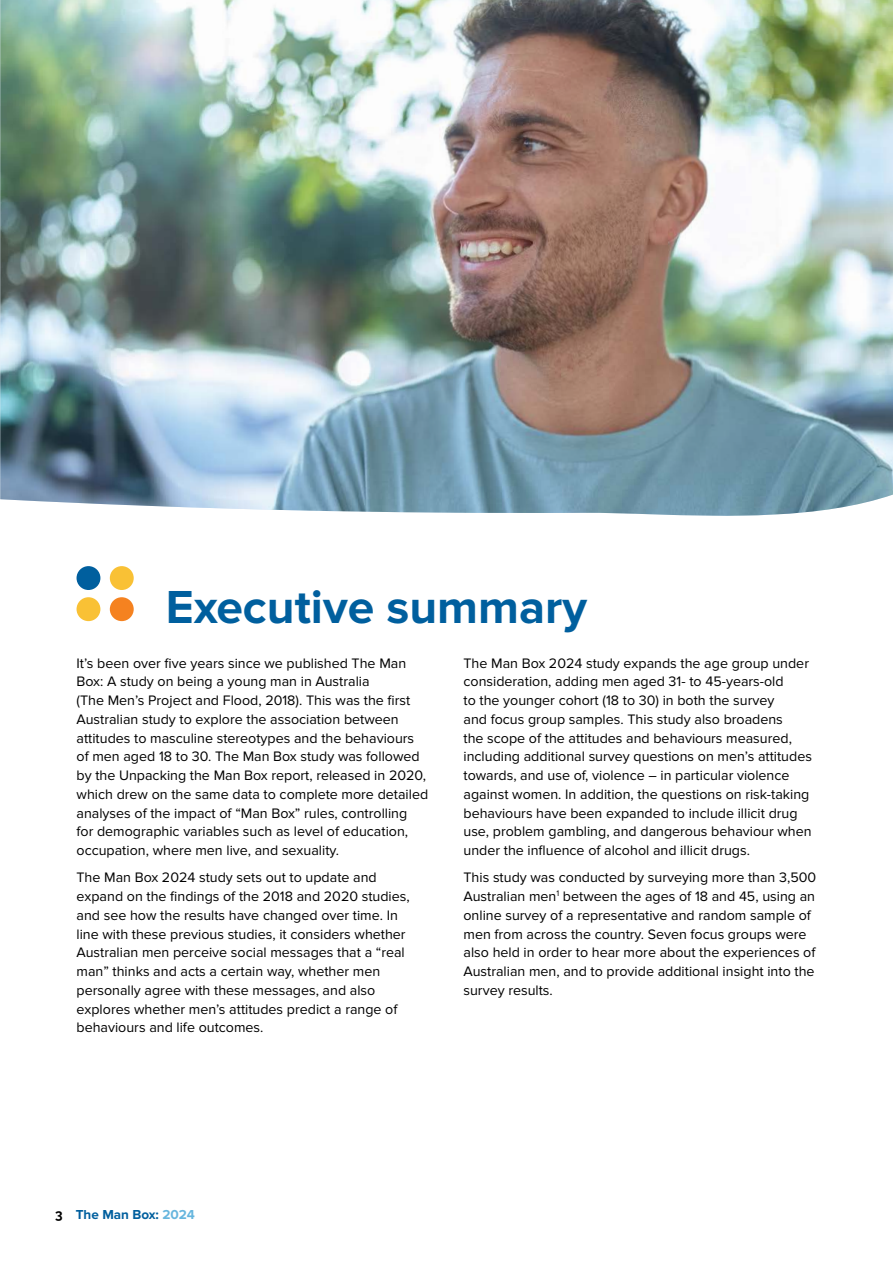
<style>
.page{position:relative;width:893px;height:1263px;background:#fff}
.page>*{position:absolute;margin:0;border:0;box-sizing:border-box;transform-origin:0 0}
.t1{font:700 48px "Proxima Nova";color:#005f9e}
.t2{font:14.25px/18.8px "Proxima Nova";color:#000}
.t3{font:700 13.5px "Proxima Nova";color:#005f9e}
.s1{font-family:"Raleway";color:#000}
.s2{color:#67b6de}
</style>
<div class="page">
<div style="left:110px;top:597px;width:24px;height:24px;background:#f58220;border-radius:50%"></div>
<div style="left:77px;top:597px;width:23px;height:24px;background:#f9c135;border-radius:50%"></div>
<div style="left:110px;top:566px;width:24px;height:24px;background:#f9c135;border-radius:50%"></div>
<div style="left:77px;top:566px;width:23px;height:24px;background:#005f9e;border-radius:50%"></div>
<img style="left:0;top:0;width:893px;height:516px">
<h1 class="t1" style="left:166px;top:579px;width:423px">Executive summary</h1>
<p class="t2" style="left:77px;top:654px;width:353px">It’s been over five years since we published The Man Box: A study on being a young man in Australia<br>(The Men’s Project and Flood, 2018). This was the first Australian study to explore the association between attitudes to masculine stereotypes and the behaviours of men aged 18 to 30. The Man Box study was followed by the Unpacking the Man Box report, released in 2020, which drew on the same data to complete more detailed analyses of the impact of “Man Box” rules, controlling<br>for demographic variables such as level of education, occupation, where men live, and sexuality.</p>
<p class="t2" style="left:77px;top:868px;width:335px">The Man Box 2024 study sets out to update and expand on the findings of the 2018 and 2020 studies, and see how the results have changed over time. In line with these previous studies, it considers whether Australian men perceive social messages that a “real man” thinks and acts a certain way, whether men personally agree with these messages, and also explores whether men’s attitudes predict a range of behaviours and life outcomes.</p>
<p class="t2" style="left:463px;top:654px;width:350px">The Man Box 2024 study expands the age group under consideration, adding men aged 31- to 45-years-old<br>to the younger cohort (18 to 30) in both the survey<br>and focus group samples. This study also broadens<br>the scope of the attitudes and behaviours measured, including additional survey questions on men’s attitudes towards, and use of, violence – in particular violence against women. In addition, the questions on risk-taking behaviours have been expanded to include illicit drug use, problem gambling, and dangerous behaviour when under the influence of alcohol and illicit drugs.</p>
<p class="t2" style="left:463px;top:868px;width:354px">This study was conducted by surveying more than 3,500<br>Australian men<sup>1</sup> between the ages of 18 and 45, using an online survey of a representative and random sample of men from across the country. Seven focus groups were also held in order to hear more about the experiences of Australian men, and to provide additional insight into the survey results.</p>
<p class="t3" style="left:55px;top:1206px;width:141px"><span class="s1">3</span> The Man Box: <span class="s2">2024</span></p>
</div>
